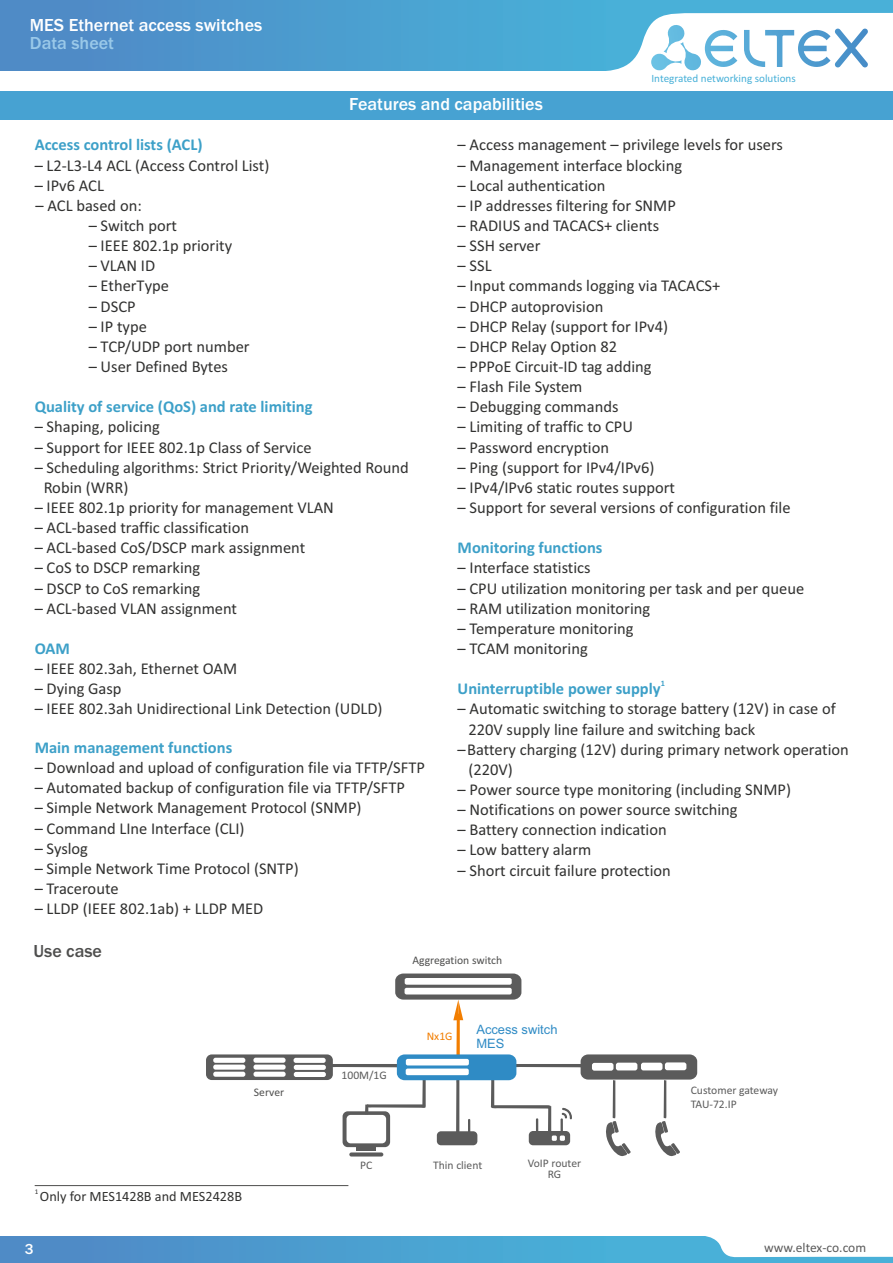
<style>
.page{position:relative;width:893px;height:1263px;background:#fff}
.page>*{position:absolute;margin:0;border:0;box-sizing:border-box;transform-origin:0 0}
.t1{font:500 18px "Franklin Gothic";color:#fff}
.t2{font:500 18px "Franklin Gothic";color:#9ac9e9}
.t3{font:500 18px "Franklin Gothic";color:#4e4e4d}
.t4{font:16.5px/20.1px "Calibri";color:#313130}
.t5{font:700 16.5px "Calibri";color:#3da0c8}
.t6{font:500 15px "Franklin Gothic";color:#fff}
.t7{font:14.25px "Calibri";color:#313130}
.t8{font:13.5px "Calibri";color:#5b5b5b}
.t9{font:12.9px/14.4px "Arial";color:#2f8bc5}
.t10{font:11.55px/11.7px "Calibri";color:#5b5b5b;text-align:center}
.t11{font:11.55px "Calibri";color:#4e4e4d}
.t12{font:11.55px "Calibri";color:#f27e00}
.t13{font:11.1px "Calibri";color:#47b0d8}
.t14{font:700 8.25px "Calibri";color:#3da0c8}
.t15{font:7.2px "Calibri";color:#313130}
</style>
<div class="page">
<div style="left:0;top:1236px;width:893px;height:27px;background:linear-gradient(to right,#4f8bc7,#47b9dc)"></div>
<svg style="left:703px;top:1236px;width:190px;height:21px"></svg>
<div style="left:0;top:91px;width:893px;height:29px;background:#47a2d2"></div>
<hr style="left:35px;top:1185px;width:313px;height:1px;background:#4e4e4d">
<svg style="left:206px;top:973px;width:491px;height:183px"></svg>
<div style="left:0;top:0;width:893px;height:71px;background:linear-gradient(to right,#4e8bc7,#47b9dc)"></div>
<svg style="left:589px;top:13px;width:304px;height:58px"></svg>
<p class="t1" style="left:30px;top:19px;width:234px">MES Ethernet access switches</p>
<p class="t2" style="left:30px;top:36px;width:86px">Data sheet</p>
<p class="t13" style="left:651px;top:73px;width:146px">Integrated networking solutions</p>
<p class="t1" style="left:349px;top:98px;width:195px">Features and capabilities</p>
<p class="t5" style="left:35px;top:138px;width:169px">Access control lists (ACL)</p>
<p class="t4" style="left:35px;top:156px;width:236px">– L2-L3-L4 ACL (Access Control List)</p>
<p class="t4" style="left:35px;top:177px;width:71px">– IPv6 ACL</p>
<p class="t4" style="left:36px;top:197px;width:108px">– ACL based on:</p>
<p class="t4" style="left:458px;top:136px;width:327px">– Access management – privilege levels for users</p>
<p class="t4" style="left:458px;top:156px;width:226px">– Management interface blocking</p>
<p class="t4" style="left:458px;top:197px;width:220px">– IP addresses filtering for SNMP</p>
<p class="t4" style="left:458px;top:177px;width:149px">– Local authentication</p>
<p class="t4" style="left:89px;top:217px;width:90px">– Switch port</p>
<p class="t4" style="left:458px;top:217px;width:203px">– RADIUS and TACACS+ clients</p>
<p class="t4" style="left:89px;top:237px;width:145px">– IEEE 802.1p priority</p>
<p class="t4" style="left:89px;top:257px;width:68px">– VLAN ID</p>
<p class="t4" style="left:458px;top:237px;width:84px">– SSH server</p>
<p class="t4" style="left:458px;top:257px;width:36px">– SSL</p>
<p class="t4" style="left:89px;top:277px;width:82px">– EtherType</p>
<p class="t4" style="left:458px;top:277px;width:264px">– Input commands logging via TACACS+</p>
<p class="t4" style="left:89px;top:297px;width:49px">– DSCP</p>
<p class="t4" style="left:89px;top:318px;width:60px">– IP type</p>
<p class="t4" style="left:89px;top:338px;width:162px">– TCP/UDP port number</p>
<p class="t4" style="left:89px;top:358px;width:141px">– User Defined Bytes</p>
<p class="t5" style="left:35px;top:400px;width:279px">Quality of service (QoS) and rate limiting</p>
<p class="t4" style="left:35px;top:418px;width:127px">– Shaping, policing</p>
<p class="t4" style="left:458px;top:297px;width:147px">– DHCP autoprovision</p>
<p class="t4" style="left:458px;top:338px;width:161px">– DHCP Relay Option 82</p>
<p class="t4" style="left:458px;top:318px;width:212px">– DHCP Relay (support for IРv4)</p>
<p class="t4" style="left:458px;top:358px;width:196px">– PPPoE Circuit-ID tag adding</p>
<p class="t4" style="left:458px;top:378px;width:126px">– Flash File System</p>
<p class="t4" style="left:458px;top:398px;width:162px">– Debugging commands</p>
<p class="t4" style="left:458px;top:418px;width:177px">– Limiting of traffic to CPU</p>
<p class="t4" style="left:35px;top:438px;width:278px">– Support for IEEE 802.1p Class of Service</p>
<p class="t4" style="left:44px;top:459px;width:367px;text-indent:-9px">– Scheduling algorithms: Strict Priority/Weighted Round<br>Robin (WRR)</p>
<p class="t4" style="left:35px;top:499px;width:301px">– IEEE 802.1p priority for management VLAN</p>
<p class="t4" style="left:35px;top:519px;width:216px">– ACL-based traffic classification</p>
<p class="t4" style="left:35px;top:539px;width:272px">– ACL-based CoS/DSCP mark assignment</p>
<p class="t4" style="left:35px;top:579px;width:167px">– DSCP to CoS remarking</p>
<p class="t4" style="left:35px;top:599px;width:204px">– ACL-based VLAN assignment</p>
<p class="t4" style="left:35px;top:559px;width:167px">– CoS to DSCP remarking</p>
<p class="t5" style="left:35px;top:642px;width:37px">ОАМ</p>
<p class="t4" style="left:35px;top:660px;width:204px">– IEEE 802.3ah, Ethernet OAM</p>
<p class="t4" style="left:35px;top:700px;width:349px">– IEEE 802.3ah Unidirectional Link Detection (UDLD)</p>
<p class="t4" style="left:35px;top:680px;width:88px">– Dying Gasp</p>
<p class="t5" style="left:35px;top:740px;width:199px">Main management functions</p>
<p class="t4" style="left:35px;top:759px;width:392px">– Download and upload of configuration file via TFTP/SFTP</p>
<p class="t4" style="left:35px;top:779px;width:372px">– Automated backup of configuration file via TFTP/SFTP</p>
<p class="t4" style="left:35px;top:799px;width:328px">– Simple Network Management Protocol (SNMP)</p>
<p class="t4" style="left:35px;top:819px;width:211px">– Command LIne Interface (CLI)</p>
<p class="t4" style="left:35px;top:839px;width:55px">– Syslog</p>
<p class="t4" style="left:35px;top:860px;width:266px">– Simple Network Time Protocol (SNTP)</p>
<p class="t4" style="left:35px;top:880px;width:85px">– Traceroute</p>
<p class="t4" style="left:35px;top:900px;width:230px">– LLDP (IEEE 802.1ab) + LLDP MED</p>
<p class="t4" style="left:458px;top:438px;width:153px">– Password encryption</p>
<p class="t4" style="left:458px;top:459px;width:198px">– Ping (support for IPv4/IPv6)</p>
<p class="t4" style="left:458px;top:479px;width:219px">– IPv4/IPv6 static routes support</p>
<p class="t4" style="left:458px;top:499px;width:335px">– Support for several versions of configuration file</p>
<p class="t5" style="left:458px;top:541px;width:146px">Monitoring functions</p>
<p class="t4" style="left:458px;top:559px;width:135px">– Interface statistics</p>
<p class="t4" style="left:458px;top:579px;width:348px">– CPU utilization monitoring per task and per queue</p>
<p class="t4" style="left:458px;top:600px;width:194px">– RAM utilization monitoring</p>
<p class="t4" style="left:458px;top:620px;width:178px">– Temperature monitoring</p>
<p class="t4" style="left:458px;top:640px;width:132px">– TCAM monitoring</p>
<p class="t14" style="left:661px;top:680px;width:6px">1</p>
<p class="t5" style="left:458px;top:682px;width:205px">Uninterruptible power supply</p>
<p class="t4" style="left:468px;top:700px;width:369px;text-indent:-11px">– Automatic switching to storage battery (12V) in case of<br>220V supply line failure and switching back</p>
<p class="t4" style="left:468px;top:740px;width:382px;text-indent:-11px">– Battery charging (12V) during primary network operation (220V)</p>
<p class="t4" style="left:458px;top:781px;width:335px">– Power source type monitoring (including SNMP)</p>
<p class="t4" style="left:458px;top:801px;width:282px">– Notifications on power source switching</p>
<p class="t4" style="left:458px;top:821px;width:211px">– Battery connection indication</p>
<p class="t4" style="left:458px;top:841px;width:135px">– Low battery alarm</p>
<p class="t4" style="left:458px;top:861px;width:215px">– Short circuit failure protection</p>
<p class="t3" style="left:33px;top:945px;width:70px">Use case</p>
<p class="t11" style="left:254px;top:1088px;width:32px">Server</p>
<p class="t15" style="left:35px;top:1189px;width:5px">1</p>
<p class="t7" style="left:40px;top:1190px;width:204px">Only for MES1428B and MES2428B</p>
<p class="t6" style="left:25px;top:1243px;width:10px">3</p>
<p class="t10" style="left:342px;top:1070px;width:47px">100М/1G</p>
<p class="t11" style="left:412px;top:955px;width:91px">Aggregation switch</p>
<p class="t12" style="left:427px;top:1031px;width:27px">Nх1G</p>
<p class="t9" style="left:476px;top:1023px;width:83px">Access switch<br>MES</p>
<p class="t10" style="left:360px;top:1160px;width:14px">PC</p>
<p class="t10" style="left:433px;top:1160px;width:51px">Thin client</p>
<p class="t10" style="left:528px;top:1158px;width:55px">VoIP router<br>RG</p>
<p class="t10" style="left:691px;top:1083px;width:89px;line-height:14.2px;text-align:left">Customer gateway<br>TAU-72.IP</p>
<p class="t8" style="left:764px;top:1242px;width:103px">www.eltex-co.com</p>
</div>
